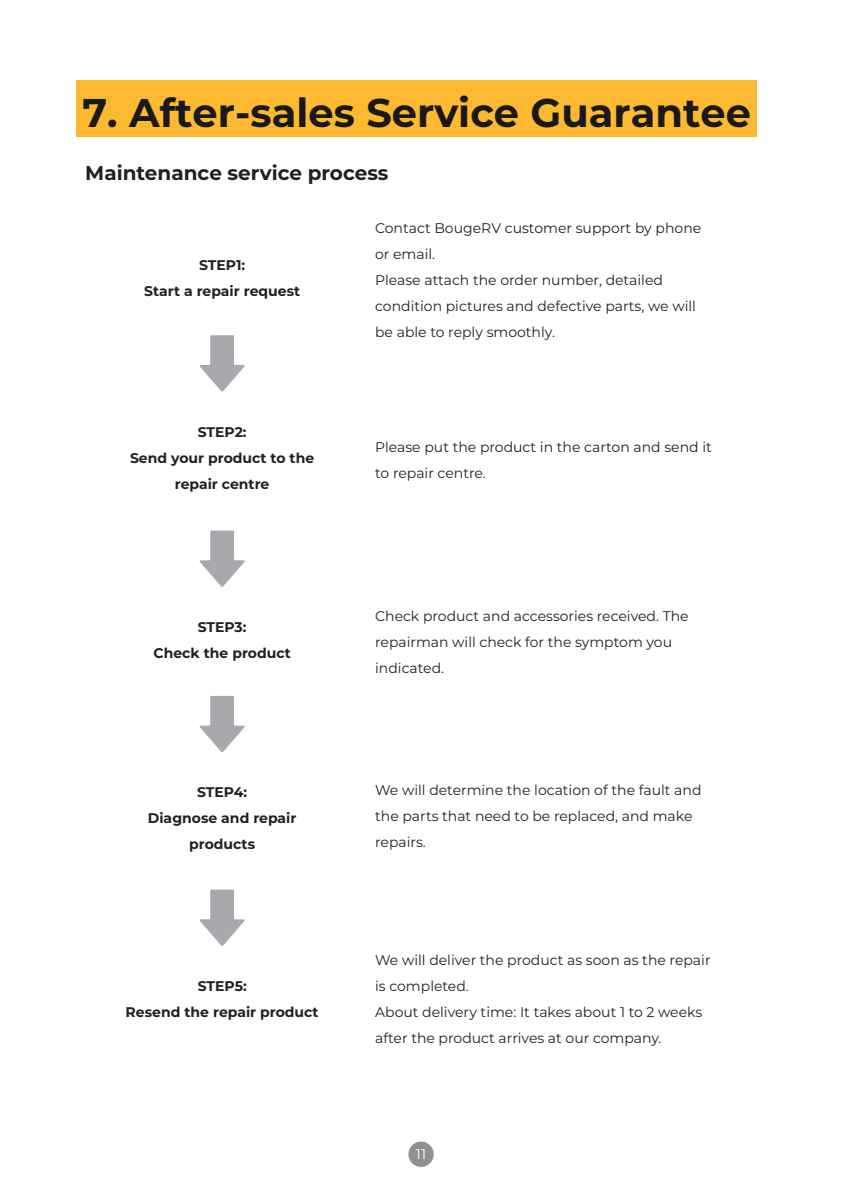
<style>
.page{position:relative;width:842px;height:1191px;background:#fff}
.page>*{position:absolute;margin:0;border:0;box-sizing:border-box;transform-origin:0 0}
.t1{font:700 40px "Montserrat";color:#191919}
.t2{font:700 20px "Montserrat";color:#231f20}
.t3{font:14px/26px "Montserrat";color:#231f20}
.t4{font:700 14px/26px "Montserrat";color:#231f20;text-align:center}
.t5{font:14px "Montserrat";color:#fff}
</style>
<div class="page">
<div style="left:408px;top:1141px;width:26px;height:25px;background:#928f93;border-radius:50%"></div>
<svg style="left:199px;top:335px;width:46px;height:57px"></svg>
<svg style="left:199px;top:530px;width:46px;height:57px"></svg>
<svg style="left:199px;top:696px;width:46px;height:56px"></svg>
<svg style="left:199px;top:889px;width:46px;height:57px"></svg>
<div style="left:77px;top:80px;width:680px;height:56px;background:#fdb931"></div>
<h1 class="t1" style="left:83px;top:84px;width:670px">7. After-sales Service Guarantee</h1>
<h2 class="t2" style="left:85px;top:159px;width:305px">Maintenance service process</h2>
<p class="t4" style="left:144px;top:251px;width:158px">STEP1:<br>Start a repair request</p>
<p class="t4" style="left:130px;top:418px;width:186px">STEP2:<br>Send your product to the repair centre</p>
<p class="t3" style="left:375px;top:214px;width:328px">Contact BougeRV customer support by phone or email.<br>Please attach the order number, detailed condition pictures and defective parts, we will be able to reply smoothly.</p>
<p class="t3" style="left:375px;top:433px;width:338px">Please put the product in the carton and send it to repair centre.</p>
<p class="t4" style="left:153px;top:613px;width:139px">STEP3:<br>Check the product</p>
<p class="t3" style="left:375px;top:602px;width:315px">Check product and accessories received. The repairman will check for the symptom you indicated.</p>
<p class="t4" style="left:148px;top:778px;width:150px">STEP4:<br>Diagnose and repair products</p>
<p class="t3" style="left:375px;top:776px;width:328px">We will determine the location of the fault and the parts that need to be replaced, and make repairs.</p>
<p class="t4" style="left:126px;top:972px;width:195px">STEP5:<br>Resend the repair product</p>
<p class="t3" style="left:375px;top:946px;width:337px">We will deliver the product as soon as the repair is completed.<br>About delivery time: It takes about 1 to 2 weeks after the product arrives at our company.</p>
<p class="t5" style="left:416px;top:1144px;width:12px">11</p>
</div>
